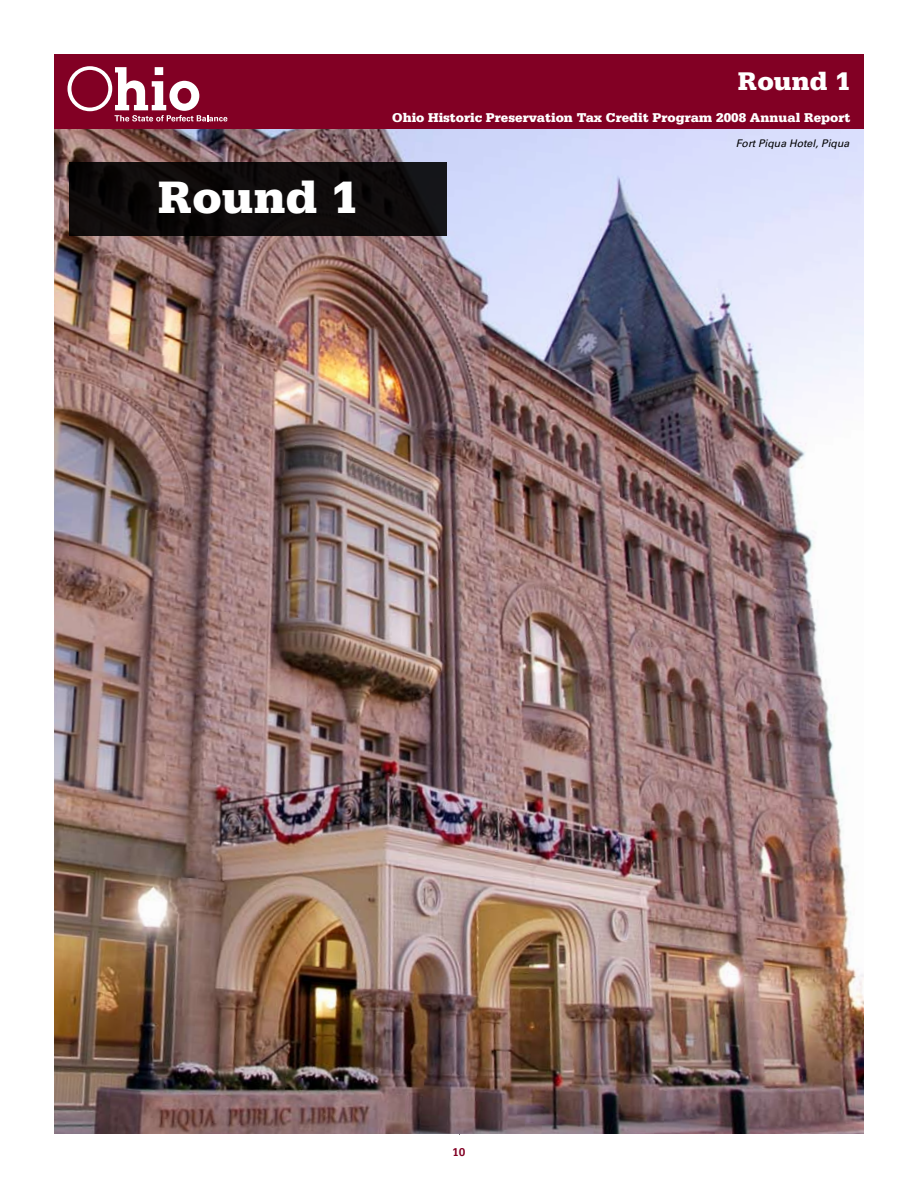
<style>
.page{position:relative;width:918px;height:1188px;background:#fff}
.page>*{position:absolute;margin:0;border:0;box-sizing:border-box;transform-origin:0 0}
.t1{font:900 48px "Serifa";color:#fff}
.t2{font:900 27px "Serifa";color:#fff}
.t3{font:900 13.5px "Serifa";color:#fff}
.t4{font:700 12px "Serifa";color:#820024}
.t5{font:italic 10.5px "Univers";color:#000}
</style>
<div class="page">
<hr style="left:459px;top:1096px;width:1px;height:39px;background:#717074">
<div style="left:54px;top:54px;width:810px;height:81px;background:#820024"></div>
<svg style="left:68px;top:66px;width:159px;height:56px"></svg>
<img style="left:54px;top:129px;width:810px;height:1005px">
<div style="left:69px;top:162px;width:378px;height:74px;background:linear-gradient(to right,#0b0707,#100e0f)"></div>
<h1 class="t1" style="left:158px;top:169px;width:202px">Round 1</h1>
<h2 class="t2" style="left:738px;top:65px;width:114px">Round 1</h2>
<p class="t3" style="left:392px;top:109px;width:460px">Ohio Historic Preservation Tax Credit Program 2008 Annual Report</p>
<p class="t5" style="left:736px;top:137px;width:115px">Fort Piqua Hotel, Piqua</p>
<p class="t4" style="left:452px;top:1145px;width:15px">10</p>
</div>
